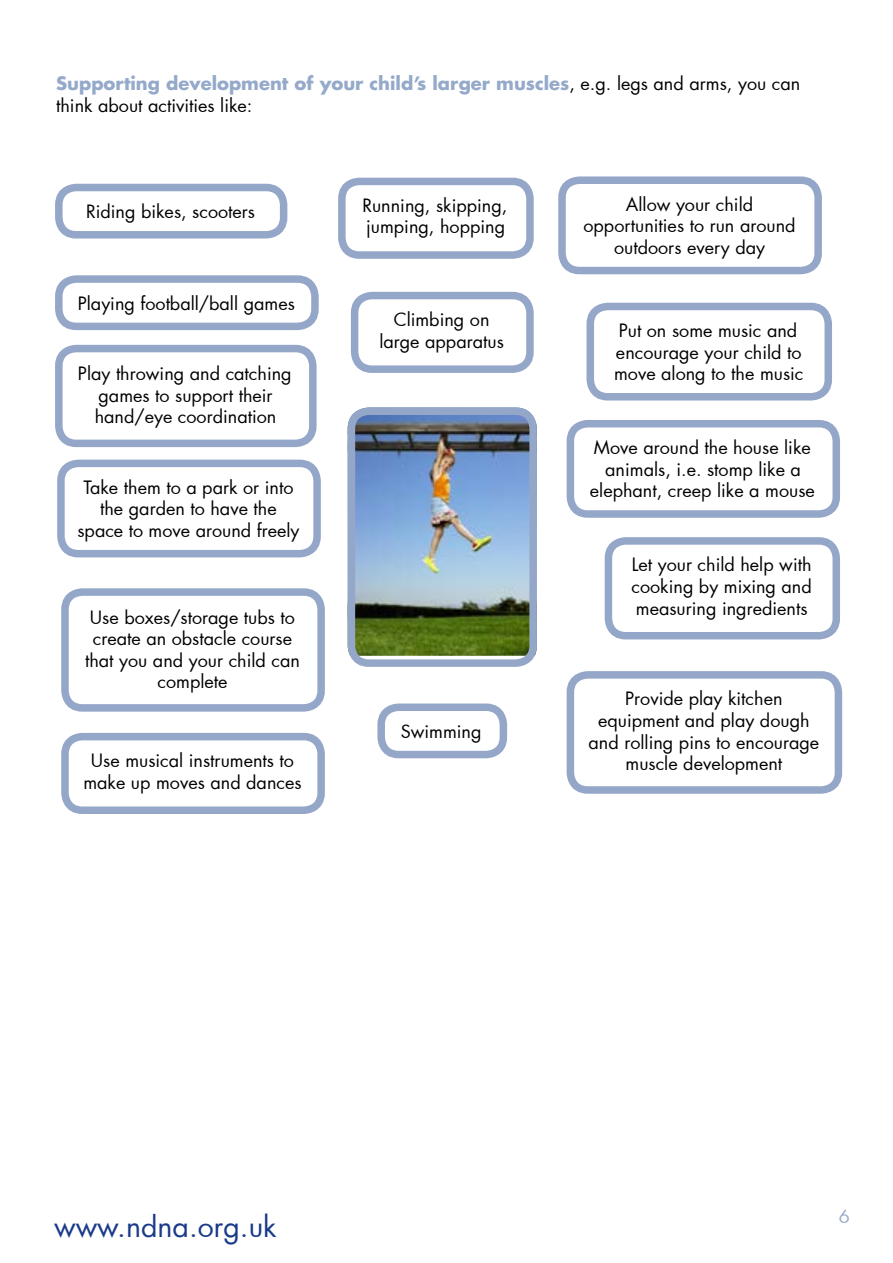
<style>
.page{position:relative;width:893px;height:1263px;background:#fff}
.page>*{position:absolute;margin:0;border:0;box-sizing:border-box;transform-origin:0 0}
.t1{font:28.5px "Futura";color:#19398a}
.t2{font:18px/21.6px "Futura";color:#000;text-align:center}
.t3{font:18px "Futura";color:#95a7c9}
.s1{font-weight:700;color:#95a9ca}
</style>
<div class="page">
<img style="left:357px;top:416px;width:171px;height:240px">
<div style="left:348px;top:407px;width:189px;height:260px;border:8px solid #95a7c9;border-radius:18px"></div>
<div style="left:55px;top:184px;width:232px;height:55px;border:8px solid #95a7c9;border-radius:18px"></div>
<div style="left:55px;top:275px;width:264px;height:55px;border:8px solid #95a7c9;border-radius:18px"></div>
<div style="left:338px;top:178px;width:196px;height:81px;border:8px solid #95a7c9;border-radius:18px"></div>
<div style="left:377px;top:703px;width:130px;height:55px;border:8px solid #95a7c9;border-radius:18px"></div>
<div style="left:351px;top:292px;width:183px;height:81px;border:8px solid #95a7c9;border-radius:18px"></div>
<div style="left:558px;top:176px;width:264px;height:98px;border:8px solid #95a7c9;border-radius:18px"></div>
<div style="left:57px;top:460px;width:264px;height:97px;border:8px solid #95a7c9;border-radius:18px"></div>
<div style="left:61px;top:588px;width:264px;height:124px;border:8px solid #95a7c9;border-radius:18px"></div>
<div style="left:586px;top:303px;width:246px;height:97px;border:8px solid #95a7c9;border-radius:18px"></div>
<div style="left:61px;top:733px;width:264px;height:81px;border:8px solid #95a7c9;border-radius:18px"></div>
<div style="left:55px;top:345px;width:262px;height:102px;border:8px solid #95a7c9;border-radius:18px"></div>
<div style="left:567px;top:420px;width:273px;height:98px;border:8px solid #95a7c9;border-radius:18px"></div>
<div style="left:605px;top:537px;width:235px;height:102px;border:8px solid #95a7c9;border-radius:18px"></div>
<div style="left:567px;top:671px;width:275px;height:123px;border:8px solid #95a7c9;border-radius:18px"></div>
<p class="t2" style="left:56px;top:74px;width:746px;text-align:left"><span class="s1">Supporting development of your child’s larger muscles</span>, e.g. legs and arms, you can think about activities like:</p>
<p class="t2" style="left:86px;top:202px;width:171px">Riding bikes, scooters</p>
<p class="t2" style="left:78px;top:294px;width:219px">Playing football/ball games</p>
<p class="t2" style="left:78px;top:364px;width:215px">Play throwing and catching games to support their hand/eye coordination</p>
<p class="t2" style="left:77px;top:478px;width:224px">Take them to a park or into the garden to have the space to move around freely</p>
<p class="t2" style="left:85px;top:608px;width:216px">Use boxes/storage tubs to create an obstacle course that you and your child can complete</p>
<p class="t2" style="left:83px;top:751px;width:220px">Use musical instruments to make up moves and dances</p>
<p class="t2" style="left:362px;top:196px;width:147px;text-align:left">Running, skipping, jumping, hopping</p>
<p class="t2" style="left:379px;top:310px;width:126px">Climbing on large apparatus</p>
<p class="t2" style="left:401px;top:722px;width:82px">Swimming</p>
<p class="t2" style="left:583px;top:195px;width:214px">Allow your child opportunities to run around outdoors every day</p>
<p class="t2" style="left:614px;top:321px;width:191px;text-align:left">Put on some music and encourage your child to move along to the music</p>
<p class="t2" style="left:590px;top:438px;width:226px">Move around the house like animals, i.e. stomp like a elephant, creep like a mouse</p>
<p class="t2" style="left:631px;top:555px;width:182px;text-align:justify">Let your child help with cooking by mixing and measuring ingredients</p>
<p class="t2" style="left:589px;top:689px;width:232px">Provide play kitchen equipment and play dough and rolling pins to encourage muscle development</p>
<h1 class="t1" style="left:54px;top:1214px;width:224px">www.ndna.org.uk</h1>
<p class="t3" style="left:839px;top:1209px;width:13px">6</p>
</div>
